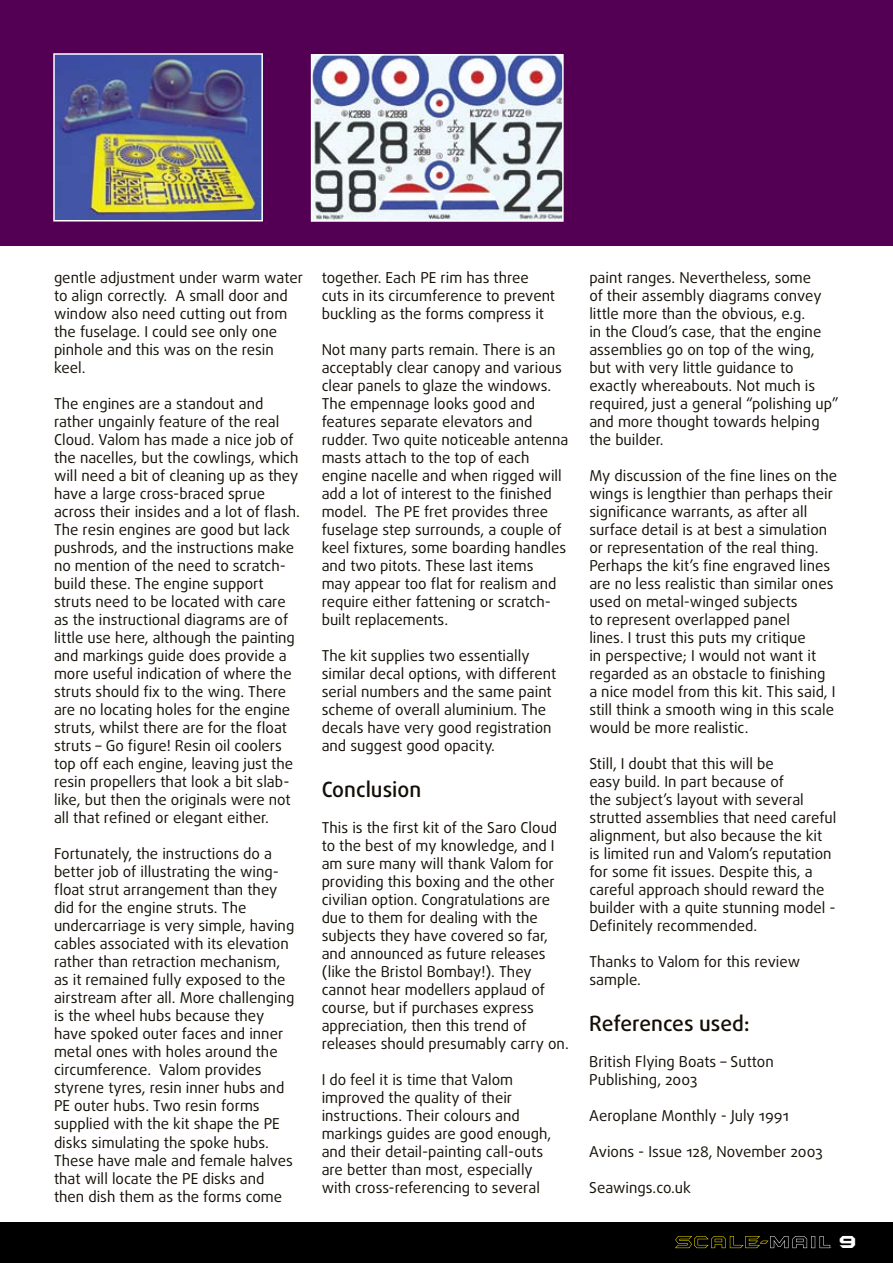
<style>
.page{position:relative;width:893px;height:1263px;background:#fff}
.page>*{position:absolute;margin:0;border:0;box-sizing:border-box;transform-origin:0 0}
.t1{font:500 21px "Daxline";letter-spacing:-.005em;color:#140f06}
.t2{font:18px "Batman Forever 1";color:#fff}
.t3{font:15px/18px "Daxline";color:#140f06}
</style>
<div class="page">
<div style="left:0;top:1222px;width:893px;height:41px;background:#000"></div>
<svg style="left:675px;top:1236px;width:156px;height:12px"></svg>
<div style="left:0;top:0;width:893px;height:245px;background:#530054"></div>
<img style="left:56px;top:56px;width:204px;height:162px">
<div style="left:53px;top:53px;width:210px;height:168px;border:2px solid #fff"></div>
<img style="left:314px;top:57px;width:247px;height:162px">
<div style="left:311px;top:54px;width:253px;height:168px;border:2px solid #fff"></div>
<p class="t3" style="left:54px;top:269px;width:251px">gentle adjustment under warm water to align correctly. A small door and window also need cutting out from the fuselage. I could see only one pinhole and this was on the resin keel.</p>
<p class="t3" style="left:54px;top:395px;width:247px">The engines are a standout and rather ungainly feature of the real Cloud. Valom has made a nice job of the nacelles, but the cowlings, which will need a bit of cleaning up as they have a large cross-braced sprue across their insides and a lot of flash.<br>The resin engines are good but lack pushrods, and the instructions make no mention of the need to scratch&shy;build these. The engine support struts need to be located with care as the instructional diagrams are of little use here, although the painting and markings guide does provide a more useful indication of where the struts should fix to the wing. There are no locating holes for the engine struts, whilst there are for the float struts – Go figure! Resin oil coolers top off each engine, leaving just the resin propellers that look a bit slab&shy;like, but then the originals were not all that refined or elegant either.</p>
<p class="t3" style="left:54px;top:845px;width:242px">Fortunately, the instructions do a better job of illustrating the wing&shy;float strut arrangement than they did for the engine struts. The undercarriage is very simple, having cables associated with its elevation rather than retraction mechanism, as it remained fully exposed to the airstream after all. More challenging is the wheel hubs because they have spoked outer faces and inner metal ones with holes around the circumference. Valom provides styrene tyres, resin inner hubs and PE outer hubs. Two resin forms supplied with the kit shape the PE disks simulating the spoke hubs.<br>These have male and female halves that will locate the PE disks and then dish them as the forms come</p>
<p class="t3" style="left:322px;top:269px;width:235px">together. Each PE rim has three cuts in its circumference to prevent buckling as the forms compress it</p>
<p class="t3" style="left:322px;top:341px;width:248px">Not many parts remain. There is an acceptably clear canopy and various clear panels to glaze the windows.<br>The empennage looks good and features separate elevators and rudder. Two quite noticeable antenna masts attach to the top of each engine nacelle and when rigged will add a lot of interest to the finished model. The PE fret provides three fuselage step surrounds, a couple of keel fixtures, some boarding handles and two pitots. These last items<br>may appear too flat for realism and require either fattening or scratch&shy;built replacements.</p>
<p class="t3" style="left:322px;top:647px;width:236px">The kit supplies two essentially similar decal options, with different serial numbers and the same paint scheme of overall aluminium. The decals have very good registration and suggest good opacity.</p>
<h1 class="t1" style="left:322px;top:777px;width:101px">Conclusion</h1>
<p class="t3" style="left:322px;top:819px;width:249px">This is the first kit of the Saro Cloud to the best of my knowledge, and I am sure many will thank Valom for providing this boxing and the other civilian option. Congratulations are due to them for dealing with the subjects they have covered so far, and announced as future releases (like the Bristol Bombay!). They cannot hear modellers applaud of course, but if purchases express appreciation, then this trend of releases should presumably carry on.</p>
<p class="t3" style="left:322px;top:1071px;width:231px">I do feel it is time that Valom improved the quality of their instructions. Their colours and markings guides are good enough, and their detail-painting call-outs are better than most, especially with cross-referencing to several</p>
<p class="t3" style="left:589px;top:269px;width:251px">paint ranges. Nevertheless, some<br>of their assembly diagrams convey little more than the obvious, e.g.<br>in the Cloud’s case, that the engine assemblies go on top of the wing, but with very little guidance to exactly whereabouts. Not much is required, just a general “polishing up” and more thought towards helping the builder.</p>
<p class="t3" style="left:589px;top:467px;width:249px">My discussion of the fine lines on the wings is lengthier than perhaps their significance warrants, as after all surface detail is at best a simulation or representation of the real thing.<br>Perhaps the kit’s fine engraved lines are no less realistic than similar ones used on metal-winged subjects<br>to represent overlapped panel<br>lines. I trust this puts my critique<br>in perspective; I would not want it regarded as an obstacle to finishing a nice model from this kit. This said, I still think a smooth wing in this scale would be more realistic.</p>
<p class="t3" style="left:589px;top:755px;width:249px">Still, I doubt that this will be<br>easy build. In part because of<br>the subject’s layout with several strutted assemblies that need careful alignment, but also because the kit is limited run and Valom’s reputation for some fit issues. Despite this, a careful approach should reward the builder with a quite stunning model - Definitely recommended.</p>
<p class="t3" style="left:589px;top:953px;width:212px">Thanks to Valom for this review sample.</p>
<h1 class="t1" style="left:589px;top:1011px;width:162px">References used:</h1>
<p class="t3" style="left:589px;top:1053px;width:186px">British Flying Boats – Sutton<br>Publishing, 2003</p>
<p class="t3" style="left:589px;top:1107px;width:201px">Aeroplane Monthly - July 1991</p>
<p class="t3" style="left:589px;top:1143px;width:235px">Avions - Issue 128, November 2003</p>
<p class="t3" style="left:589px;top:1179px;width:103px">Seawings.co.uk</p>
<p class="t2" style="left:840px;top:1231px;width:20px">9</p>
</div>
